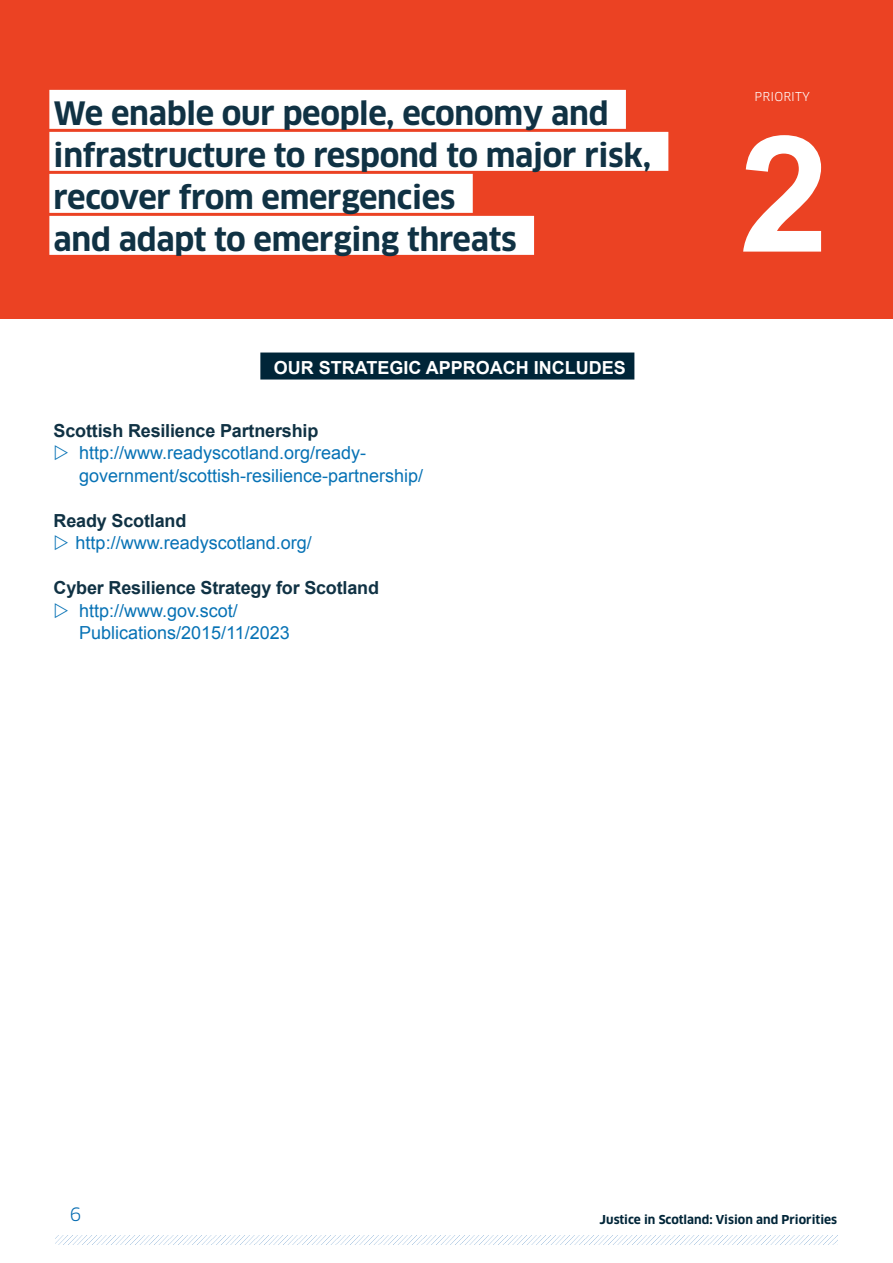
<style>
.page{position:relative;width:893px;height:1263px;background:#fff}
.page>*{position:absolute;margin:0;border:0;box-sizing:border-box;transform-origin:0 0}
.t1{font:700 162px "Arial";color:#fff}
.t2{font:700 31.5px/42px "Clan OT";letter-spacing:-.01em;color:#103244}
.t3{font:18px/22.5px "Arial";color:#0772b5}
.t4{font:700 18px "Arial";letter-spacing:-.01em;color:#103244}
.t5{font:700 18px "Arial";color:#fff}
.t6{font:18px "Clan OT";color:#0169b0}
.t7{font:700 12px "Clan OT";color:#002538}
.t8{font:12px "Clan OT";letter-spacing:.01em;color:#fff}
</style>
<div class="page">
<img style="left:56px;top:1235px;width:781px;height:9px">
<div style="left:260px;top:352px;width:374px;height:27px;background:#002538"></div>
<div style="left:0;top:0;width:893px;height:319px;background:#eb4223"></div>
<div style="left:49px;top:90px;width:577px;height:39px;background:#fff"></div>
<div style="left:49px;top:132px;width:619px;height:39px;background:#fff"></div>
<div style="left:49px;top:174px;width:424px;height:39px;background:#fff"></div>
<div style="left:49px;top:216px;width:485px;height:39px;background:#fff"></div>
<h2 class="t2" style="left:54px;top:92px;width:599px">We enable our people, economy and infrastructure to respond to major risk, recover from emergencies<br>and adapt to emerging threats</h2>
<p class="t5" style="left:274px;top:356px;width:353px">OUR STRATEGIC APPROACH INCLUDES</p>
<p class="t4" style="left:54px;top:418px;width:266px">Scottish Resilience Partnership</p>
<p class="t3" style="left:79px;top:442px;width:346px">http://www.readyscotland.org/ready&shy;government/scottish-resilience-partnership/</p>
<p class="t4" style="left:54px;top:508px;width:134px">Ready Scotland</p>
<p class="t3" style="left:76px;top:532px;width:238px">http://www.readyscotland.org/</p>
<p class="t4" style="left:54px;top:576px;width:327px">Cyber Resilience Strategy for Scotland</p>
<p class="t3" style="left:79px;top:599px;width:212px">http://www.gov.scot/<br>Publications/2015/11/2023</p>
<p class="t8" style="left:755px;top:89px;width:57px">PRIORITY</p>
<h1 class="t1" style="left:739px;top:87px;width:92px">2</h1>
<p class="t6" style="left:70px;top:1204px;width:13px">6</p>
<p class="t7" style="left:600px;top:1212px;width:239px">Justice in Scotland: Vision and Priorities</p>
</div>
